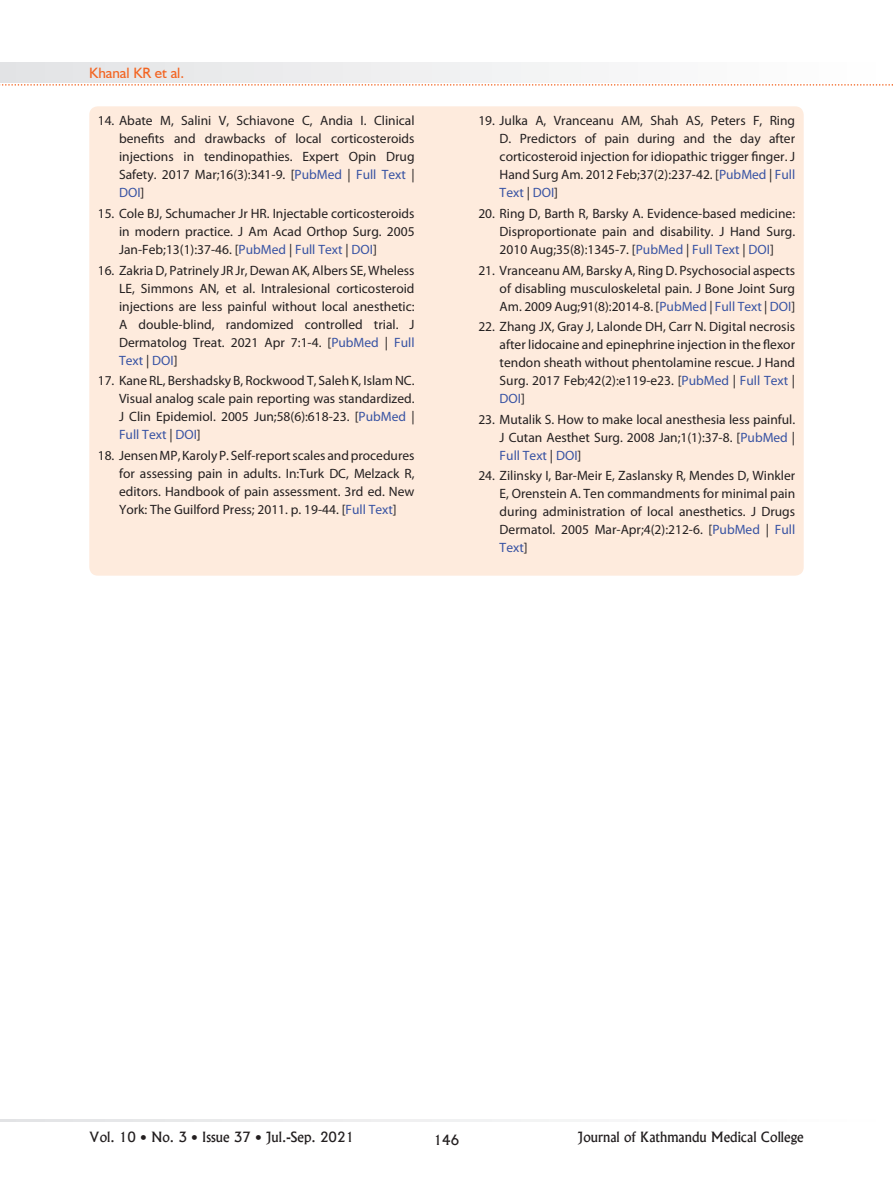
<style>
.page{position:relative;width:893px;height:1191px;background:#fff}
.page>*{position:absolute;margin:0;border:0;box-sizing:border-box;transform-origin:0 0}
.t1{font:15px "Humanist 521 BT";color:#f36421}
.t2{font:13.5px/18px "Myriad Pro";color:#231f20;text-align:justify}
.t3{font:13.5px "Alaska";color:#231f20}
.s1{color:#3853a3}
</style>
<div class="page">
<div style="left:0;top:63px;width:893px;height:20px;background:linear-gradient(to right,#e2e3e5,#fff)"></div>
<svg style="left:0;top:1119px;width:581px;height:2px"></svg>
<svg style="left:0;top:84px;width:893px;height:2px"></svg>
<div style="left:89px;top:106px;width:715px;height:469px;background:#feebdd;border-radius:9px"></div>
<p class="t1" style="left:89px;top:63px;width:96px">Khanal KR et al.</p>
<p class="t2" style="left:119px;top:112px;width:297px;text-indent:-21px">14. Abate M, Salini V, Schiavone C, Andia I. Clinical benefits and drawbacks of local corticosteroids injections in tendinopathies. Expert Opin Drug Safety. 2017 Mar;16(3):341-9. [<span class="s1">PubMed</span> | <span class="s1">Full Text</span> | <span class="s1">DOI</span>]</p>
<p class="t2" style="left:119px;top:204px;width:297px;text-indent:-21px">15. Cole BJ, Schumacher Jr HR. Injectable corticosteroids in modern practice. J Am Acad Orthop Surg. 2005<br>Jan-Feb;13(1):37-46. [<span class="s1">PubMed</span> | <span class="s1">Full Text</span> | <span class="s1">DOI</span>]</p>
<p class="t2" style="left:119px;top:261px;width:297px;text-indent:-21px">16. Zakria D, Patrinely JR Jr, Dewan AK, Albers SE, Wheless LE, Simmons AN, et al. Intralesional corticosteroid injections are less painful without local anesthetic:<br>A double-blind, randomized controlled trial. J Dermatolog Treat. 2021 Apr 7:1-4. [<span class="s1">PubMed</span> | <span class="s1">Full Text</span> | <span class="s1">DOI</span>]</p>
<p class="t2" style="left:119px;top:371px;width:297px;text-indent:-21px">17. Kane RL, Bershadsky B, Rockwood T, Saleh K, Islam NC.<br>Visual analog scale pain reporting was standardized.<br>J Clin Epidemiol. 2005 Jun;58(6):618-23. [<span class="s1">PubMed</span> | <span class="s1">Full Text</span> | <span class="s1">DOI</span>]</p>
<p class="t2" style="left:119px;top:446px;width:297px;text-indent:-21px">18. Jensen MP, Karoly P. Self-report scales and procedures for assessing pain in adults. In:Turk DC, Melzack R, editors. Handbook of pain assessment. 3rd ed. New York: The Guilford Press; 2011. p. 19-44. [<span class="s1">Full Text</span>]</p>
<p class="t2" style="left:500px;top:112px;width:297px;text-indent:-21px">19. Julka A, Vranceanu AM, Shah AS, Peters F, Ring D. Predictors of pain during and the day after corticosteroid injection for idiopathic trigger finger. J Hand Surg Am. 2012 Feb;37(2):237-42. [<span class="s1">PubMed</span> | <span class="s1">Full Text</span> | <span class="s1">DOI</span>]</p>
<p class="t2" style="left:500px;top:204px;width:297px;text-indent:-21px">20. Ring D, Barth R, Barsky A. Evidence-based medicine:<br>Disproportionate pain and disability. J Hand Surg.<br>2010 Aug;35(8):1345-7. [<span class="s1">PubMed</span> | <span class="s1">Full Text</span> | <span class="s1">DOI</span>]</p>
<p class="t2" style="left:500px;top:261px;width:297px;text-indent:-21px">21. Vranceanu AM, Barsky A, Ring D. Psychosocial aspects of disabling musculoskeletal pain. J Bone Joint Surg Am. 2009 Aug;91(8):2014-8. [<span class="s1">PubMed</span> | <span class="s1">Full Text</span> | <span class="s1">DOI</span>]</p>
<p class="t2" style="left:500px;top:317px;width:297px;text-indent:-21px">22. Zhang JX, Gray J, Lalonde DH, Carr N. Digital necrosis after lidocaine and epinephrine injection in the flexor tendon sheath without phentolamine rescue. J Hand Surg. 2017 Feb;42(2):e119-e23. [<span class="s1">PubMed</span> | <span class="s1">Full Text</span> | <span class="s1">DOI</span>]</p>
<p class="t2" style="left:500px;top:410px;width:297px;text-indent:-21px">23. Mutalik S. How to make local anesthesia less painful.<br>J Cutan Aesthet Surg. 2008 Jan;1(1):37-8. [<span class="s1">PubMed</span> | <span class="s1">Full Text</span> | <span class="s1">DOI</span>]</p>
<p class="t2" style="left:500px;top:466px;width:297px;text-indent:-21px">24. Zilinsky I, Bar-Meir E, Zaslansky R, Mendes D, Winkler E, Orenstein A. Ten commandments for minimal pain during administration of local anesthetics. J Drugs Dermatol. 2005 Mar-Apr;4(2):212-6. [<span class="s1">PubMed</span> | <span class="s1">Full Text</span>]</p>
<p class="t3" style="left:89px;top:1129px;width:266px">Vol. 10 • No. 3 • Issue 37 • Jul.-Sep. 2021</p>
<p class="t3" style="left:434px;top:1131px;width:27px">146</p>
<p class="t3" style="left:578px;top:1129px;width:227px">Journal of Kathmandu Medical College</p>
</div>
